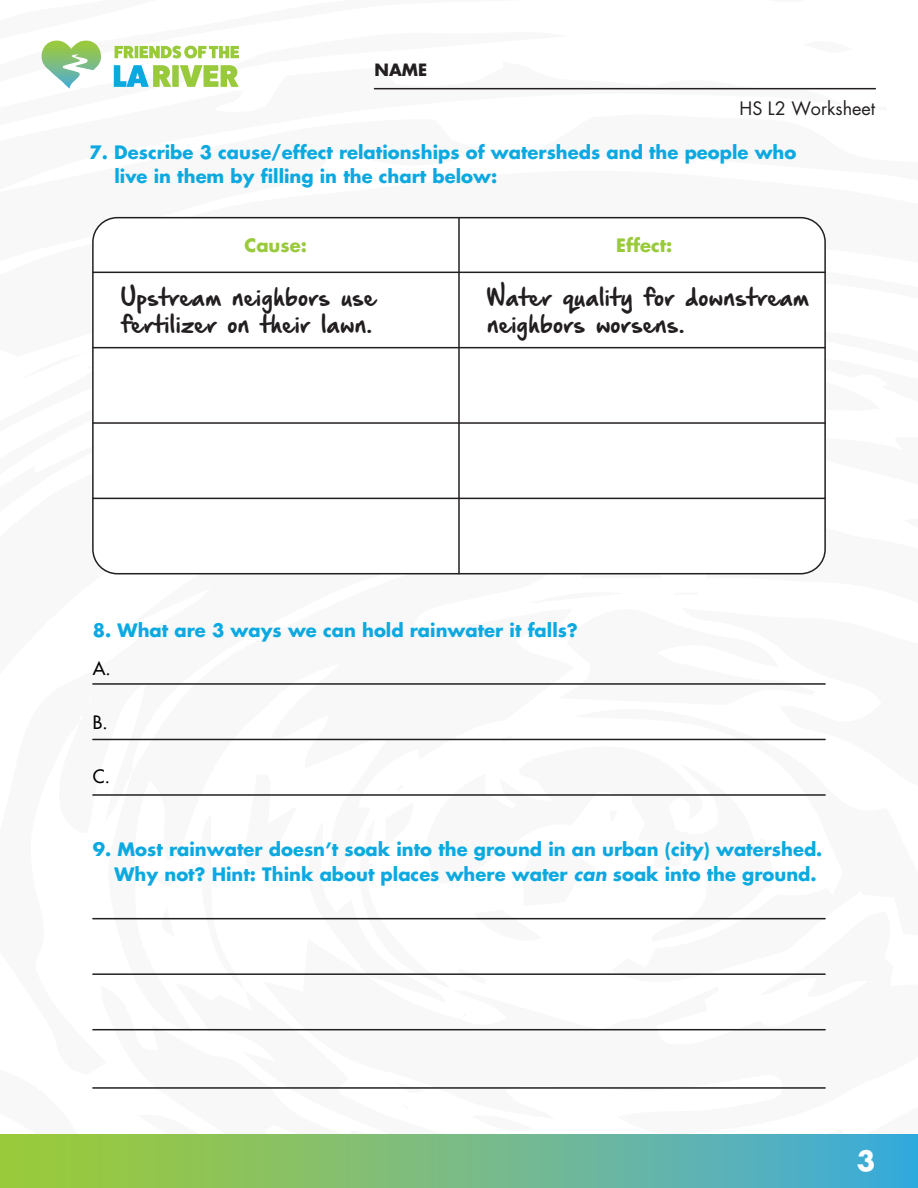
<style>
.page{position:relative;width:918px;height:1188px;background:#fff}
.page>*{position:absolute;margin:0;border:0;box-sizing:border-box;transform-origin:0 0}
.t1{font:700 27px "Futura LT";color:#fff}
.t2{font:21px/27px "Hand Of Sean Demo";color:#231f20}
.t3{font:700 18px/25.2px "Futura LT";color:#0ca9e1}
.t4{font:18px "Futura LT";color:#231f20}
.t5{font:700 18px "Futura LT";color:#99ca3c}
.t6{font:18px "Futura LT";color:#000}
.t7{font:700 16.5px "Futura LT";color:#231f20}
.s1{font-style:italic}
</style>
<div class="page">
<svg style="left:143px;top:1028px;width:442px;height:107px"></svg>
<svg style="left:574px;top:738px;width:252px;height:237px"></svg>
<svg style="left:689px;top:1087px;width:229px;height:48px"></svg>
<svg style="left:373px;top:87px;width:199px;height:3px"></svg>
<svg style="left:176px;top:1028px;width:300px;height:107px"></svg>
<svg style="left:0;top:1028px;width:143px;height:160px"></svg>
<svg style="left:472px;top:1113px;width:62px;height:21px"></svg>
<svg style="left:349px;top:1130px;width:68px;height:5px"></svg>
<svg style="left:159px;top:917px;width:16px;height:3px"></svg>
<svg style="left:394px;top:1081px;width:31px;height:13px"></svg>
<svg style="left:535px;top:216px;width:278px;height:4px"></svg>
<svg style="left:609px;top:810px;width:9px;height:11px"></svg>
<svg style="left:501px;top:738px;width:11px;height:3px"></svg>
<svg style="left:196px;top:773px;width:400px;height:200px"></svg>
<svg style="left:403px;top:1104px;width:6px;height:5px"></svg>
<svg style="left:1px;top:1135px;width:917px;height:53px;background:#74ba86"></svg>
<hr style="left:374px;top:88px;width:501px;height:1px;background:#231f20">
<svg style="left:41px;top:40px;width:198px;height:49px"></svg>
<hr style="left:93px;top:683px;width:732px;height:2px;background:#231f20">
<hr style="left:93px;top:739px;width:732px;height:1px;background:#231f20">
<hr style="left:93px;top:794px;width:732px;height:2px;background:#231f20">
<hr style="left:93px;top:918px;width:732px;height:1px;background:#231f20">
<hr style="left:93px;top:973px;width:732px;height:2px;background:#231f20">
<hr style="left:93px;top:1029px;width:732px;height:1px;background:#231f20">
<hr style="left:93px;top:1087px;width:732px;height:2px;background:#231f20">
<div style="left:92px;top:217px;width:734px;height:357px;border:2px solid #231f20;border-radius:24px"></div>
<hr style="left:93px;top:347px;width:732px;height:1px;background:#231f20">
<hr style="left:93px;top:272px;width:732px;height:1px;background:#231f20">
<hr style="left:458px;top:218px;width:2px;height:356px;background:#231f20">
<hr style="left:93px;top:422px;width:732px;height:2px;background:#231f20">
<hr style="left:93px;top:498px;width:732px;height:1px;background:#231f20">
<p class="t7" style="left:374px;top:59px;width:54px">NAME</p>
<p class="t4" style="left:740px;top:97px;width:137px">HS L2 Worksheet</p>
<p class="t3" style="left:115px;top:140px;width:683px;line-height:23.7px;text-indent:-25px">7. Describe 3 cause/effect relationships of watersheds and the people who live in them by filling in the chart below:</p>
<p class="t5" style="left:244px;top:233px;width:64px">Cause:</p>
<p class="t5" style="left:616px;top:233px;width:58px">Effect:</p>
<p class="t2" style="left:121px;top:285px;width:257px">Upstream neighbors use fertilizer on their lawn.</p>
<p class="t2" style="left:487px;top:285px;width:324px">Water quality for downstream neighbors worsens.</p>
<p class="t3" style="left:93px;top:618px;width:486px">8. What are 3 ways we can hold rainwater it falls?</p>
<p class="t6" style="left:93px;top:657px;width:19px">A.</p>
<p class="t6" style="left:93px;top:711px;width:16px">B.</p>
<p class="t6" style="left:93px;top:765px;width:19px">C.</p>
<p class="t3" style="left:115px;top:836px;width:709px;text-indent:-22px">9. Most rainwater doesn’t soak into the ground in an urban (city) watershed.<br>Why not? Hint: Think about places where water <span class="s1">can</span> soak into the ground.</p>
<h1 class="t1" style="left:857px;top:1143px;width:20px">3</h1>
</div>
